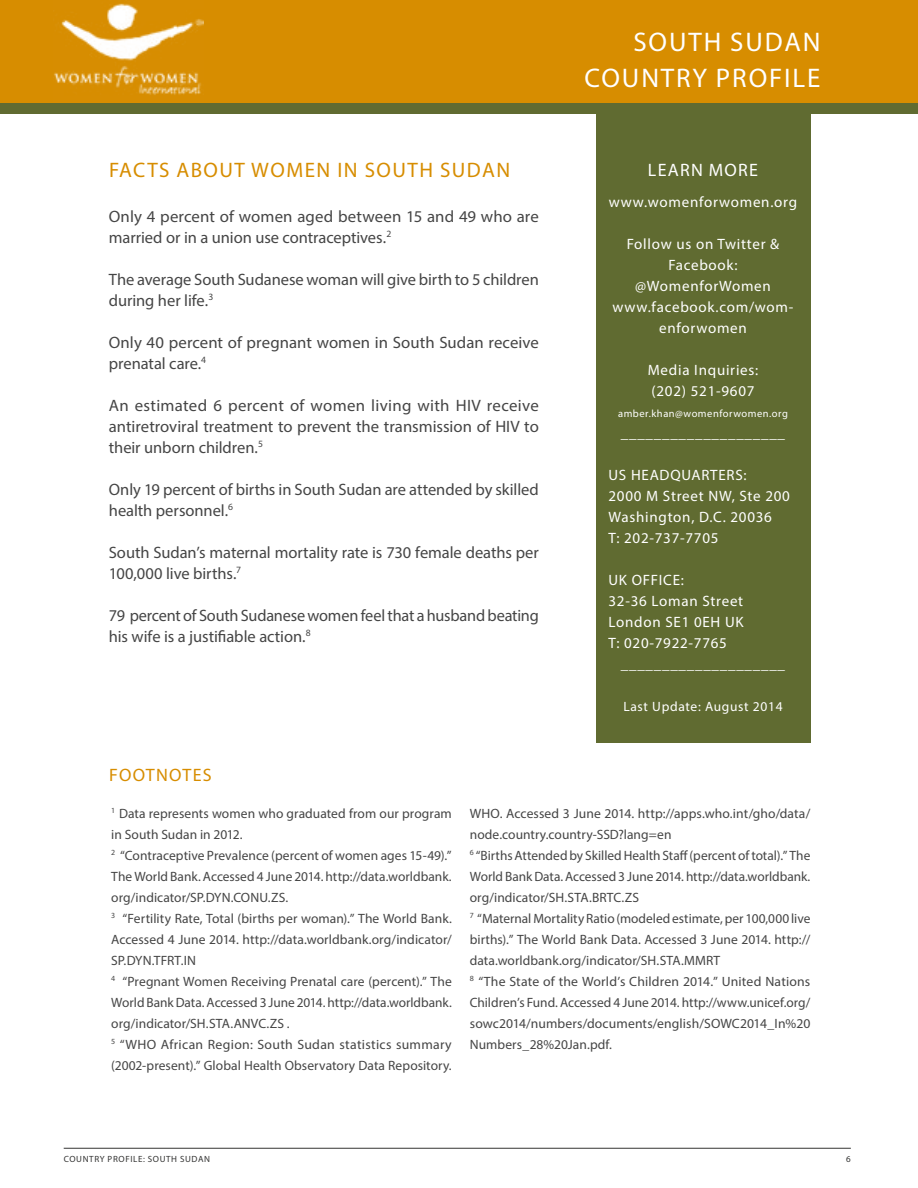
<style>
.page{position:relative;width:918px;height:1188px;background:#fff}
.page>*{position:absolute;margin:0;border:0;box-sizing:border-box;transform-origin:0 0}
.t1{font:27px/36px "Myriad Pro";letter-spacing:.07em;color:#fff;text-align:right}
.t2{font:21px "Myriad Pro";letter-spacing:.07em;color:#d78d00}
.t3{font:18px "Myriad Pro";letter-spacing:.07em;color:#fff}
.t4{font:18px "Myriad Pro";letter-spacing:.07em;color:#d78d00}
.t5{font:16.5px/21px "Myriad Pro";letter-spacing:-.005em;color:#454545}
.t6{font:15px/21px "Myriad Pro";letter-spacing:.05em;color:#fff}
.t7{font:13.5px/21px "Myriad Pro";letter-spacing:.005em;color:#454545}
.t8{font:13.5px "Myriad Pro";letter-spacing:.05em;color:#fff}
.t9{font:10.5px "Myriad Pro";letter-spacing:.05em;color:#fff}
.t10{font:9px "Myriad Pro";letter-spacing:.07em;color:#343433}
</style>
<div class="page">
<div style="left:0;top:0;width:918px;height:113px;background:#606b31"></div>
<div style="left:0;top:0;width:918px;height:102px;background:#d78d00"></div>
<img style="left:54px;top:3px;width:150px;height:92px">
<div style="left:596px;top:105px;width:214px;height:637px;background:#606b31"></div>
<hr style="left:64px;top:1148px;width:787px;height:1px;background:#343433">
<h2 class="t2" style="left:109px;top:157px;width:403px">FACTS ABOUT WOMEN IN SOUTH SUDAN</h2>
<p class="t5" style="left:109px;top:206px;width:432px">Only 4 percent of women aged between 15 and 49 who are married or in a union use contraceptives.<sup>2</sup></p>
<p class="t5" style="left:109px;top:269px;width:432px">The average South Sudanese woman will give birth to 5 children during her life.<sup>3</sup></p>
<p class="t5" style="left:109px;top:332px;width:432px">Only 40 percent of pregnant women in South Sudan receive prenatal care.<sup>4</sup></p>
<p class="t5" style="left:109px;top:395px;width:432px;text-align:justify">An estimated 6 percent of women living with HIV receive antiretroviral treatment to prevent the transmission of HIV to their unborn children.<sup>5</sup></p>
<p class="t5" style="left:109px;top:479px;width:432px">Only 19 percent of births in South Sudan are attended by skilled health personnel.<sup>6</sup></p>
<p class="t5" style="left:109px;top:542px;width:432px">South Sudan’s maternal mortality rate is 730 female deaths per<br>100,000 live births.<sup>7</sup></p>
<p class="t5" style="left:109px;top:605px;width:431px">79 percent of South Sudanese women feel that a husband beating his wife is a justifiable action.<sup>8</sup></p>
<h3 class="t4" style="left:109px;top:764px;width:104px">FOOTNOTES</h3>
<h1 class="t1" style="left:585px;top:24px;width:238px">SOUTH SUDAN<br>COUNTRY PROFILE</h1>
<h3 class="t3" style="left:648px;top:158px;width:112px">LEARN MORE</h3>
<p class="t6" style="left:609px;top:191px;width:190px">www.womenforwomen.org</p>
<p class="t6" style="left:613px;top:233px;width:182px;text-align:center">Follow us on Twitter &amp;<br>Facebook: @WomenforWomen www.facebook.com/wom&shy;enforwomen</p>
<p class="t6" style="left:648px;top:359px;width:112px">Media Inquiries: (202) 521-9607</p>
<p class="t9" style="left:618px;top:407px;width:171px">amber.khan@womenforwomen.org</p>
<p class="t6" style="left:621px;top:422px;width:166px">____________________</p>
<p class="t6" style="left:609px;top:464px;width:183px">US HEADQUARTERS:<br>2000 M Street NW, Ste 200<br>Washington, D.C. 20036<br>T: 202-737-7705</p>
<p class="t6" style="left:609px;top:569px;width:137px">UK OFFICE:<br>32-36 Loman Street<br>London SE1 0EH UK<br>T: 020-7922-7765</p>
<p class="t6" style="left:621px;top:653px;width:166px">____________________</p>
<p class="t8" style="left:623px;top:698px;width:161px">Last Update: August 2014</p>
<p class="t7" style="left:111px;top:803px;width:342px"><sup>1</sup> Data represents women who graduated from our program in South Sudan in 2012.<br><sup>2</sup> “Contraceptive Prevalence (percent of women ages 15-49).” The World Bank. Accessed 4 June 2014. http://data.worldbank. org/indicator/SP.DYN.CONU.ZS.<br><sup>3</sup> “Fertility Rate, Total (births per woman).” The World Bank.<br>Accessed 4 June 2014. http://data.worldbank.org/indicator/ SP.DYN.TFRT.IN<br><sup>4</sup> “Pregnant Women Receiving Prenatal care (percent).” The World Bank Data. Accessed 3 June 2014. http://data.worldbank. org/indicator/SH.STA.ANVC.ZS .<br><sup>5</sup> “WHO African Region: South Sudan statistics summary (2002-present).” Global Health Observatory Data Repository.</p>
<p class="t7" style="left:470px;top:803px;width:342px">WHO. Accessed 3 June 2014. http://apps.who.int/gho/data/ node.country.country-SSD?lang=en<br><sup>6</sup> “Births Attended by Skilled Health Staff (percent of total).” The World Bank Data. Accessed 3 June 2014. http://data.worldbank. org/indicator/SH.STA.BRTC.ZS<br><sup>7</sup> “Maternal Mortality Ratio (modeled estimate, per 100,000 live births).” The World Bank Data. Accessed 3 June 2014. http:// data.worldbank.org/indicator/SH.STA.MMRT<br><sup>8</sup> “The State of the World’s Children 2014.” United Nations Children’s Fund. Accessed 4 June 2014. http://www.unicef.org/ sowc2014/numbers/documents/english/SOWC2014_In%20<br>Numbers_28%20Jan.pdf.</p>
<p class="t10" style="left:64px;top:1154px;width:148px">COUNTRY PROFILE: SOUTH SUDAN</p>
<p class="t10" style="left:846px;top:1154px;width:6px">6</p>
</div>
